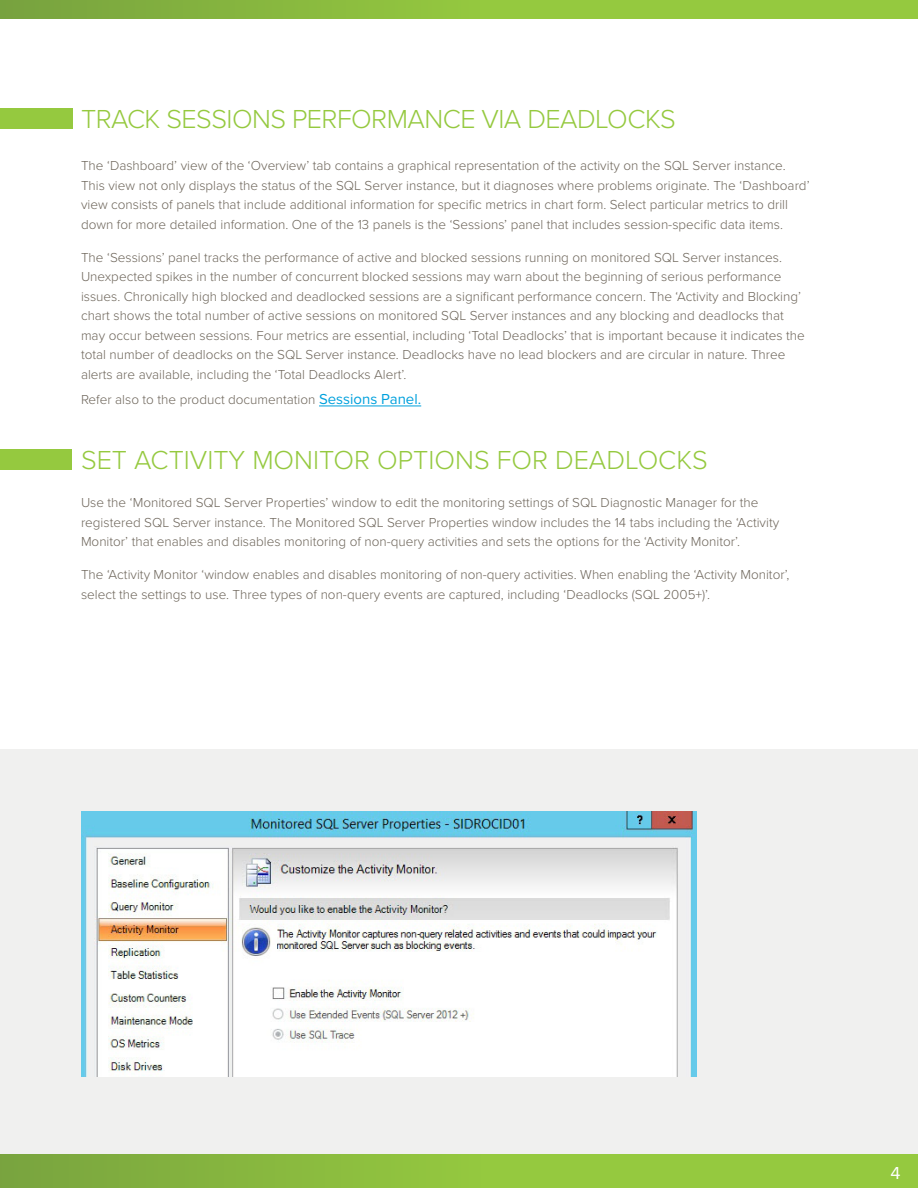
<style>
.page{position:relative;width:918px;height:1188px;background:#fff}
.page>*{position:absolute;margin:0;border:0;box-sizing:border-box;transform-origin:0 0}
.Subtitle_40pt_Cyan{font:300 27px "Proxima Nova";color:#95c93f}
.Subtitle_40pt_Cyan-2{font:300 27px "Proxima Nova";letter-spacing:-.02em;color:#95c93f}
.t1{font:18px "Proxima Nova";color:#fff}
.Body_Copy_15_Light_B{font:300 13.5px/19.5px "Proxima Nova";color:#6d655a}
.s1{font-weight:400;font-size:15px;color:#00a1dd}
</style>
<div class="page">
<div style="left:0;top:450px;width:72px;height:20px;background:#95c93f"></div>
<div style="left:0;top:750px;width:918px;height:438px;background:#f0f0ef"></div>
<svg style="left:0;top:18px;width:918px;height:1px"></svg>
<hr style="left:319px;top:406px;width:102px;height:1px;background:#00a1dd">
<img style="left:81px;top:811px;width:615px;height:265px">
<div style="left:0;top:108px;width:73px;height:21px;background:#95c93f"></div>
<div style="left:0;top:1155px;width:918px;height:33px;background:linear-gradient(to right,#7fac3f,#9cd23f)"></div>
<div style="left:0;top:0;width:918px;height:18px;background:linear-gradient(to right,#7eaa3f,#9cd33f)"></div>
<p class="Subtitle_40pt_Cyan-2" style="left:81px;top:99px;width:596px">TRACK SESSIONS PERFORMANCE VIA DEADLOCKS</p>
<p class="Body_Copy_15_Light_B" style="left:81px;top:155px;width:730px">The ‘Dashboard’ view of the ‘Overview’ tab contains a graphical representation of the activity on the SQL Server instance.<br>This view not only displays the status of the SQL Server instance, but it diagnoses where problems originate. The ‘Dashboard’ view consists of panels that include additional information for specific metrics in chart form. Select particular metrics to drill down for more detailed information. One of the 13 panels is the ‘Sessions’ panel that includes session-specific data items.</p>
<p class="Body_Copy_15_Light_B" style="left:81px;top:247px;width:725px">The ‘Sessions’ panel tracks the performance of active and blocked sessions running on monitored SQL Server instances.<br>Unexpected spikes in the number of concurrent blocked sessions may warn about the beginning of serious performance issues. Chronically high blocked and deadlocked sessions are a significant performance concern. The ‘Activity and Blocking’ chart shows the total number of active sessions on monitored SQL Server instances and any blocking and deadlocks that may occur between sessions. Four metrics are essential, including ‘Total Deadlocks’ that is important because it indicates the total number of deadlocks on the SQL Server instance. Deadlocks have no lead blockers and are circular in nature. Three alerts are available, including the ‘Total Deadlocks Alert’.</p>
<p class="Body_Copy_15_Light_B" style="left:81px;top:389px;width:342px">Refer also to the product documentation <span class="s1">Sessions Panel.</span></p>
<p class="Subtitle_40pt_Cyan" style="left:81px;top:440px;width:628px">SET ACTIVITY MONITOR OPTIONS FOR DEADLOCKS</p>
<p class="Body_Copy_15_Light_B" style="left:81px;top:492px;width:700px">Use the ‘Monitored SQL Server Properties’ window to edit the monitoring settings of SQL Diagnostic Manager for the registered SQL Server instance. The Monitored SQL Server Properties window includes the 14 tabs including the ‘Activity<br>Monitor’ that enables and disables monitoring of non-query activities and sets the options for the ‘Activity Monitor’.</p>
<p class="Body_Copy_15_Light_B" style="left:81px;top:564px;width:710px">The ‘Activity Monitor ‘window enables and disables monitoring of non-query activities. When enabling the ‘Activity Monitor’, select the settings to use. Three types of non-query events are captured, including ‘Deadlocks (SQL 2005+)’.</p>
<p class="t1" style="left:890px;top:1159px;width:12px">4</p>
</div>
